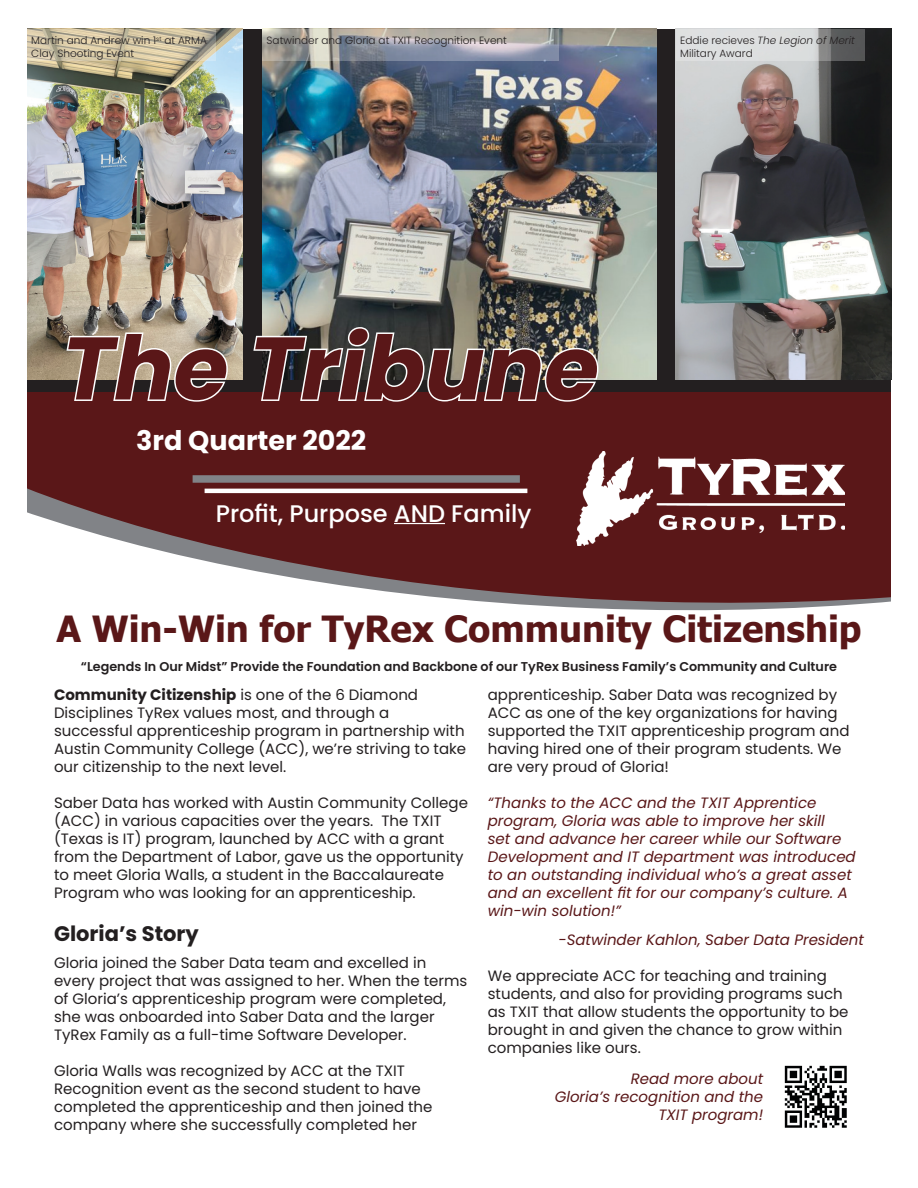
<style>
.page{position:relative;width:918px;height:1188px;background:#fff}
.page>*{position:absolute;margin:0;border:0;box-sizing:border-box;transform-origin:0 0}
.t1{font:italic 700 88.5px "Poppins";color:#5a1718}
.t2{font:700 36px "Tahoma";color:#5a1718}
.t3{font:700 27px "Poppins";color:#fff}
.t4{font:500 24px "Poppins";color:#fff}
.t5{font:700 21px "Poppins";color:#231f20}
.t6{font:15px/18px "Poppins";color:#231f20}
.t7{font:italic 15px/18px "Poppins";color:#5a1718;text-align:right}
.t8{font:600 12.75px "Poppins";color:#231f20}
.t9{font:300 10.5px/12.6px "Poppins";color:#231f20}
.s1{font-style:italic}
.s2{font-weight:700}
</style>
<div class="page">
<svg style="left:27px;top:391px;width:864px;height:220px;fill:#5a1718"></svg>
<div style="left:27px;top:29px;width:864px;height:362px;background:#231f20"></div>
<div style="left:193px;top:475px;width:327px;height:8px;background:#818387"></div>
<hr style="left:205px;top:489px;width:322px;height:4px;background:#fff">
<hr style="left:394px;top:523px;width:51px;height:1px;background:#fff">
<img style="left:577px;top:451px;width:267px;height:95px">
<img style="left:27px;top:29px;width:216px;height:351px">
<img style="left:262px;top:29px;width:395px;height:351px">
<img style="left:676px;top:29px;width:216px;height:351px">
<svg style="left:65px;top:331px;width:164px;height:76px"></svg>
<svg style="left:252px;top:325px;width:348px;height:82px"></svg>
<img style="left:784px;top:1065px;width:63px;height:63px">
<svg style="left:27px;top:29px;width:189px;height:32px"></svg>
<svg style="left:262px;top:29px;width:297px;height:32px"></svg>
<svg style="left:676px;top:29px;width:189px;height:32px;fill:#dddedf"></svg>
<p class="t9" style="left:31px;top:34px;width:177px">Martin and Andrew win 1<sup>st</sup> at ARMA<br>Clay Shooting Event</p>
<p class="t9" style="left:267px;top:34px;width:242px">Satwinder and Gloria at TXIT Recognition Event</p>
<p class="t9" style="left:680px;top:34px;width:176px">Eddie recieves <span class="s1">The Legion of Merit<br></span>Military Award</p>
<p class="t1" style="left:62px;top:317px;width:539px">The Tribune</p>
<p class="t3" style="left:136px;top:425px;width:232px">3rd Quarter 2022</p>
<h3 class="t4" style="left:216px;top:499px;width:317px">Profit, Purpose AND Family</h3>
<p class="t2" style="left:56px;top:604px;width:807px">A Win-Win for TyRex Community Citizenship</p>
<p class="t8" style="left:81px;top:659px;width:758px">“Legends In Our Midst” Provide the Foundation and Backbone of our TyRex Business Family’s Community and Culture</p>
<p class="t6" style="left:54px;top:686px;width:414px"><span class="s2">Community Citizenship</span> is one of the 6 Diamond Disciplines TyRex values most, and through a successful apprenticeship program in partnership with Austin Community College (ACC), we’re striving to take our citizenship to the next level.</p>
<p class="t6" style="left:54px;top:794px;width:416px">Saber Data has worked with Austin Community College (ACC) in various capacities over the years. The TXIT (Texas is IT) program, launched by ACC with a grant from the Department of Labor, gave us the opportunity to meet Gloria Walls, a student in the Baccalaureate Program who was looking for an apprenticeship.</p>
<p class="t5" style="left:54px;top:921px;width:146px">Gloria’s Story</p>
<p class="t6" style="left:54px;top:954px;width:415px">Gloria joined the Saber Data team and excelled in every project that was assigned to her. When the terms of Gloria’s apprenticeship program were completed, she was onboarded into Saber Data and the larger TyRex Family as a full-time Software Developer.</p>
<p class="t6" style="left:54px;top:1062px;width:380px">Gloria Walls was recognized by ACC at the TXIT Recognition event as the second student to have completed the apprenticeship and then joined the company where she successfully completed her</p>
<p class="t6" style="left:488px;top:686px;width:363px">apprenticeship. Saber Data was recognized by ACC as one of the key organizations for having supported the TXIT apprenticeship program and having hired one of their program students. We are very proud of Gloria!</p>
<p class="t7" style="left:488px;top:794px;width:369px;text-align:left">“Thanks to the ACC and the TXIT Apprentice program, Gloria was able to improve her skill<br>set and advance her career while our Software Development and IT department was introduced to an outstanding individual who’s a great asset and an excellent fit for our company’s culture. A win-win solution!”</p>
<p class="t7" style="left:558px;top:930px;width:307px">-Satwinder Kahlon, Saber Data President</p>
<p class="t6" style="left:488px;top:966px;width:362px">We appreciate ACC for teaching and training students, and also for providing programs such as TXIT that allow students the opportunity to be brought in and given the chance to grow within companies like ours.</p>
<p class="t7" style="left:631px;top:1070px;width:134px">Read more about</p>
<p class="t7" style="left:555px;top:1088px;width:210px">Gloria’s recognition and the<br>TXIT program!</p>
</div>
